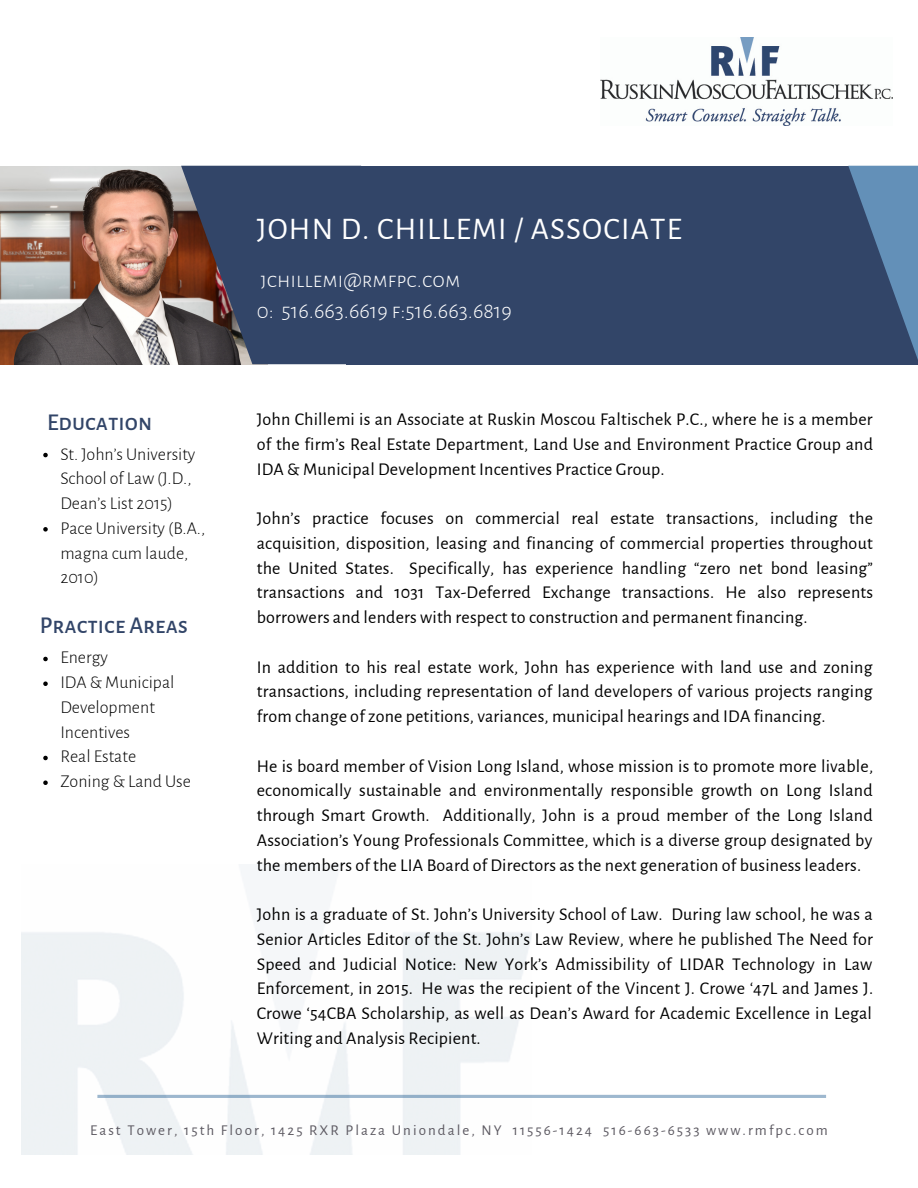
<style>
.page{position:relative;width:918px;height:1188px;background:#fff}
.page>*{position:absolute;margin:0;border:0;box-sizing:border-box;transform-origin:0 0}
.t1{font:31.5px "Alegreya Sans SC";letter-spacing:.04em;color:#fff}
.t2{font:500 23.55px "Alegreya Sans SC";color:#324568}
.t3{font:300 22.5px "Alegreya Sans SC";color:#fff}
.t4{font:18px/24.8px "Alegreya Sans";letter-spacing:.01em;color:#000;text-align:justify}
.t5{font:300 18px/24.8px "Alegreya Sans";color:#000}
.t6{font:15px "Alegreya Sans";letter-spacing:.135em;color:#5d5a62}
</style>
<div class="page">
<img style="left:0;top:166px;width:181px;height:198px">
<div style="left:346px;top:166px;width:572px;height:198px;background:#324568"></div>
<svg style="left:181px;top:166px;width:165px;height:198px;background:#3d465f"></svg>
<svg style="left:848px;top:166px;width:70px;height:194px"></svg>
<img style="left:600px;top:37px;width:293px;height:89px">
<svg style="left:97px;top:1095px;width:729px;height:3px;background:#9cb6cd"></svg>
<svg style="left:43px;top:453px;width:5px;height:4px"></svg>
<svg style="left:43px;top:527px;width:5px;height:5px"></svg>
<svg style="left:43px;top:657px;width:5px;height:4px"></svg>
<svg style="left:43px;top:681px;width:5px;height:5px"></svg>
<svg style="left:43px;top:756px;width:5px;height:4px"></svg>
<svg style="left:43px;top:780px;width:5px;height:5px"></svg>
<p class="t2" style="left:47px;top:411px;width:107px">Education</p>
<p class="t5" style="left:60px;top:442px;width:137px">St. John’s University<br>School of Law (J.D.,<br>Dean’s List 2015)</p>
<p class="t5" style="left:60px;top:516px;width:146px">Pace University (B.A., magna cum laude,<br>2010)</p>
<p class="t2" style="left:40px;top:614px;width:150px">Practice Areas</p>
<p class="t5" style="left:60px;top:646px;width:49px">Energy</p>
<p class="t5" style="left:60px;top:670px;width:116px">IDA &amp; Municipal<br>Development<br>Incentives</p>
<p class="t5" style="left:60px;top:745px;width:77px">Real Estate</p>
<p class="t5" style="left:60px;top:769px;width:132px">Zoning &amp; Land Use</p>
<p class="t1" style="left:257px;top:214px;width:427px">JOHN D. CHILLEMI / ASSOCIATE</p>
<p class="t3" style="left:261px;top:269px;width:201px">jchillemi@rmfpc.com</p>
<p class="t3" style="left:257px;top:300px;width:257px">0: 516.663.6619 f:516.663.6819</p>
<p class="t4" style="left:257px;top:407px;width:618px">John Chillemi is an Associate at Ruskin Moscou Faltischek P.C., where he is a member of the firm’s Real Estate Department, Land Use and Environment Practice Group and IDA &amp; Municipal Development Incentives Practice Group.</p>
<p class="t4" style="left:257px;top:506px;width:618px">John’s practice focuses on commercial real estate transactions, including the acquisition, disposition, leasing and financing of commercial properties throughout the United States. Specifically, has experience handling “zero net bond leasing” transactions and 1031 Tax-Deferred Exchange transactions. He also represents borrowers and lenders with respect to construction and permanent financing.</p>
<p class="t4" style="left:257px;top:655px;width:617px">In addition to his real estate work, John has experience with land use and zoning transactions, including representation of land developers of various projects ranging from change of zone petitions, variances, municipal hearings and IDA financing.</p>
<p class="t4" style="left:257px;top:754px;width:618px">He is board member of Vision Long Island, whose mission is to promote more livable, economically sustainable and environmentally responsible growth on Long Island through Smart Growth. Additionally, John is a proud member of the Long Island Association’s Young Professionals Committee, which is a diverse group designated by the members of the LIA Board of Directors as the next generation of business leaders.</p>
<p class="t4" style="left:257px;top:902px;width:618px">John is a graduate of St. John’s University School of Law. During law school, he was a Senior Articles Editor of the St. John’s Law Review, where he published The Need for Speed and Judicial Notice: New York’s Admissibility of LIDAR Technology in Law Enforcement, in 2015. He was the recipient of the Vincent J. Crowe ‘47L and James J.<br>Crowe ‘54CBA Scholarship, as well as Dean’s Award for Academic Excellence in Legal Writing and Analysis Recipient.</p>
<p class="t6" style="left:90px;top:1123px;width:739px">East Tower, 15th Floor, 1425 RXR Plaza Uniondale, NY 11556-1424 516-663-6533 www.rmfpc.com</p>
</div>
